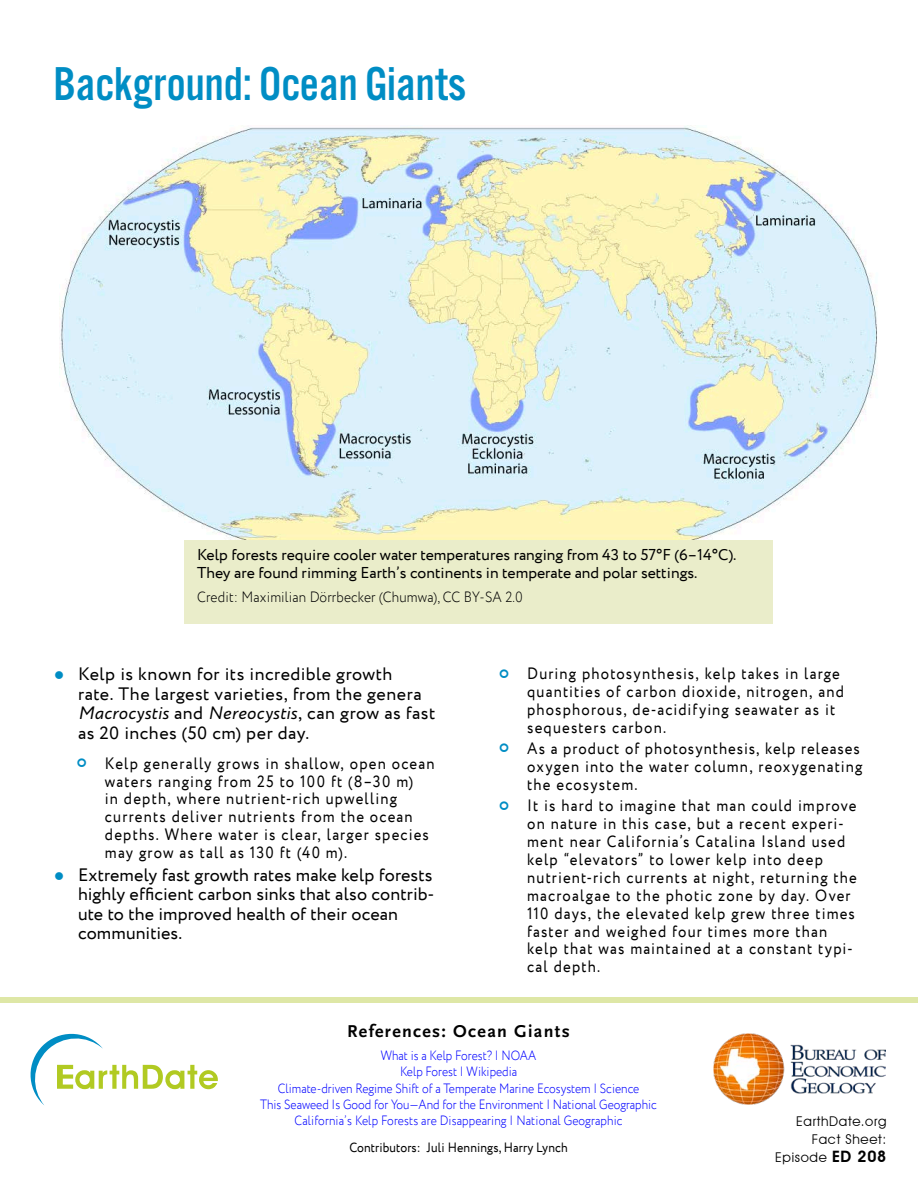
<style>
.page{position:relative;width:918px;height:1188px;background:#fff}
.page>*{position:absolute;margin:0;border:0;box-sizing:border-box;transform-origin:0 0}
.t1{font:49.35px "Alternate Got No 3 D";color:#008dc4}
.t2{font:18px/19.4px "Circe";letter-spacing:.01em;color:#000}
.t3{font:700 18px "Scala Sans Pro";letter-spacing:.075em;color:#000}
.t4{font:16.5px/18px "Circe";letter-spacing:.075em;color:#000;scale:.9 1}
.t5{font:15.75px/18px "Circe";color:#000}
.t6{font:300 15px "Circe";letter-spacing:.01em;color:#000;scale:.9 1}
.t7{font:300 13.5px/16.2px "Circe";color:#00f;text-align:center;scale:.87 1}
.t8{font:13.5px "Circe";letter-spacing:.01em;color:#000;scale:.9 1}
.t9{font:13.5px/18px "Avant Garde IT Cby BT";letter-spacing:.05em;color:#000;text-align:right}
.s1{color:#008dc4}
.s2{font-style:italic}
.s3{font-weight:600;font-size:15.75px}
</style>
<div class="page">
<img style="left:60px;top:125px;width:817px;height:420px">
<img style="left:713px;top:1034px;width:173px;height:71px">
<svg style="left:30px;top:1033px;width:188px;height:72px"></svg>
<div style="left:0;top:998px;width:918px;height:5px;background:#dee7a6"></div>
<div style="left:184px;top:540px;width:588px;height:84px;background:#eaedca"></div>
<h1 class="t1" style="left:53px;top:58px;width:414px">Background: Ocean Giants</h1>
<p class="t5" style="left:197px;top:546px;width:541px">Kelp forests require cooler water temperatures ranging from 43 to 57°F (6–14°C).<br>They are found rimming Earth’s continents in temperate and polar settings.</p>
<p class="t6" style="left:197px;top:587px;width:363px">Credit: Maximilian Dörrbecker (Chumwa), CC BY-SA 2.0</p>
<p class="t2" style="left:78px;top:665px;width:359px;text-indent:-24px"><span class="s1">●</span> Kelp is known for its incredible growth<br>rate. The largest varieties, from the genera <span class="s2">Macrocystis</span> and <span class="s2">Nereocystis</span>, can grow as fast as 20 inches (50 cm) per day.</p>
<p class="t4" style="left:105px;top:755px;width:368px">Kelp generally grows in shallow, open ocean waters ranging from 25 to 100 ft (8–30 m)<br>in depth, where nutrient-rich upwelling currents deliver nutrients from the ocean depths. Where water is clear, larger species may grow as tall as 130 ft (40 m).</p>
<p class="t2" style="left:78px;top:866px;width:358px;text-indent:-24px"><span class="s1">●</span> Extremely fast growth rates make kelp forests highly efficient carbon sinks that also contrib&shy;ute to the improved health of their ocean communities.</p>
<p class="t4" style="left:527px;top:665px;width:353px">During photosynthesis, kelp takes in large quantities of carbon dioxide, nitrogen, and phosphorous, de-acidifying seawater as it sequesters carbon.</p>
<p class="t4" style="left:527px;top:740px;width:374px">As a product of photosynthesis, kelp releases oxygen into the water column, reoxygenating the ecosystem.</p>
<p class="t4" style="left:527px;top:797px;width:368px">It is hard to imagine that man could improve on nature in this case, but a recent experi&shy;ment near California’s Catalina Island used kelp “elevators” to lower kelp into deep nutrient-rich currents at night, returning the macroalgae to the photic zone by day. Over 110 days, the elevated kelp grew three times faster and weighed four times more than kelp that was maintained at a constant typi&shy;cal depth.</p>
<p class="t3" style="left:347px;top:1021px;width:224px">References: Ocean Giants</p>
<p class="t7" style="left:260px;top:1048px;width:458px">What is a Kelp Forest? | NOAA<br>Kelp Forest | Wikipedia<br>Climate-driven Regime Shift of a Temperate Marine Ecosystem | Science<br>This Seaweed Is Good for You—And for the Environment | National Geographic California’s Kelp Forests are Disappearing | National Geographic</p>
<p class="t8" style="left:349px;top:1139px;width:244px">Contributors: Juli Hennings, Harry Lynch</p>
<p class="t9" style="left:775px;top:1113px;width:113px">EarthDate.org<br>Fact Sheet:<br>Episode <span class="s3">ED 208</span></p>
</div>
